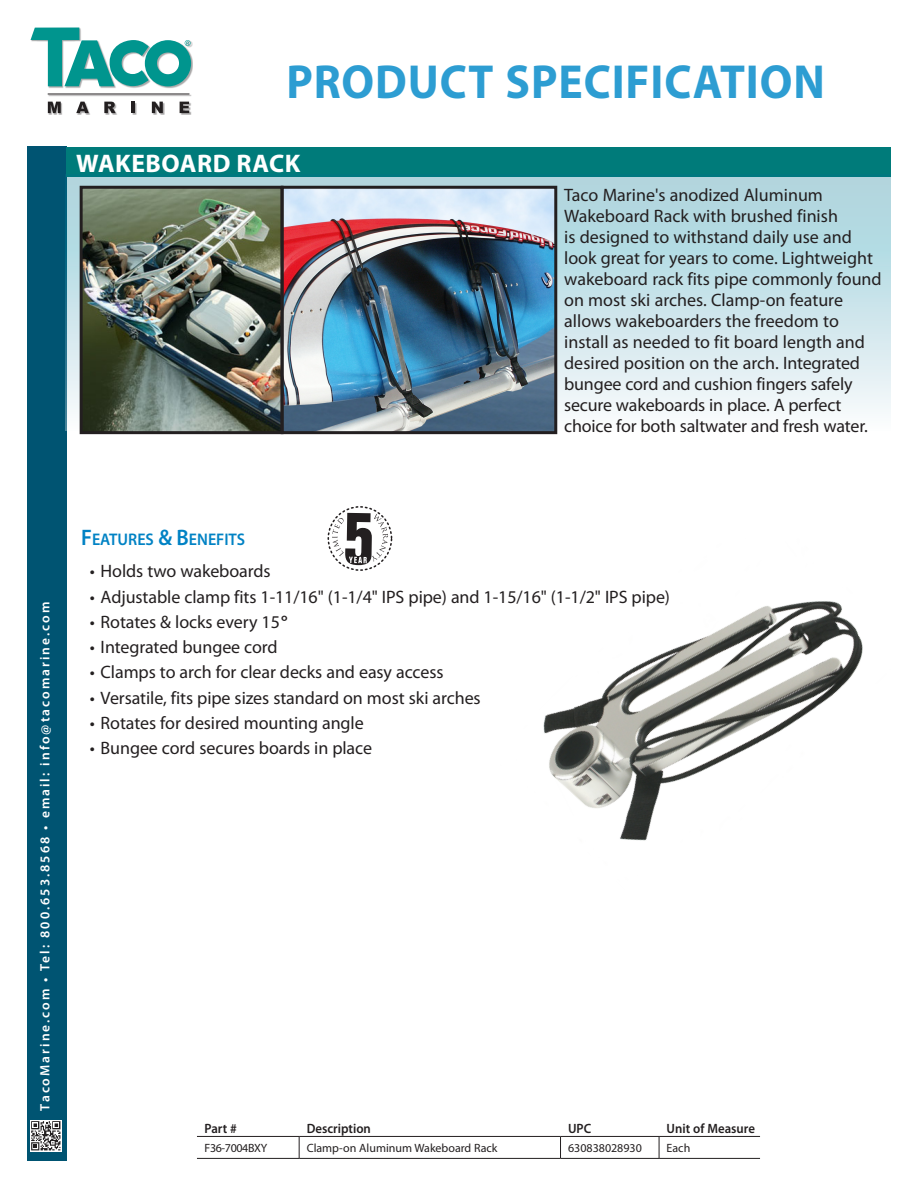
<style>
.page{position:relative;width:918px;height:1188px;background:#fff}
.page>*{position:absolute;margin:0;border:0;box-sizing:border-box;transform-origin:0 0}
.t1{font:700 48px "Myriad Pro";letter-spacing:.02em;color:#2d9dd2;scale:.95 1}
.Section_Header{font:700 25.5px "Myriad Pro";letter-spacing:.02em;color:#fff}
.Copy{font:18px/21px "Myriad Pro";color:#231f20}
.bullet_copy_2{font:18px "Myriad Pro";letter-spacing:-.005em;color:#231f20}
.t2{font:600 16.8px "Myriad Pro";color:#0082c4;scale:.95 1}
.bottom_contact{font:600 13.5px "Myriad Pro";letter-spacing:.15em;color:#fff}
.Table_Head_new{font:600 13.5px "Myriad Pro";color:#231f20;scale:.95 1}
.Table_Cells_new{font:12px "Myriad Pro";color:#231f20}
.Table_Cells_new-2{font:12px "Myriad Pro";letter-spacing:-.03em;color:#231f20}
.s1{font-size:22.5px}
.s2{font-family:"Franklin Gothic";font-weight:500;font-stretch:condensed}
</style>
<div class="page">
<div style="left:27px;top:147px;width:39px;height:1014px;background:#005472"></div>
<div style="left:31px;top:28px;width:162px;height:87px;background:#231f20;opacity:.39"></div>
<hr style="left:48px;top:93px;width:141px;height:1px;background:#231f20">
<svg style="left:48px;top:102px;width:13px;height:11px"></svg>
<svg style="left:76px;top:102px;width:13px;height:11px"></svg>
<svg style="left:104px;top:102px;width:12px;height:11px"></svg>
<hr style="left:131px;top:102px;width:4px;height:11px;background:#231f20">
<svg style="left:152px;top:102px;width:11px;height:11px"></svg>
<svg style="left:180px;top:102px;width:9px;height:11px"></svg>
<svg style="left:31px;top:28px;width:160px;height:58px"></svg>
<div style="left:66px;top:147px;width:825px;height:30px;background:#007b7a"></div>
<svg style="left:66px;top:177px;width:825px;height:253px;background:#cae3e9"></svg>
<svg style="left:30px;top:1120px;width:32px;height:32px"></svg>
<svg style="left:31px;top:1121px;width:29px;height:29px"></svg>
<svg style="left:328px;top:507px;width:64px;height:63px"></svg>
<div style="left:327px;top:506px;width:66px;height:65px;border:2px dashed #231f20;border-radius:50%"></div>
<svg style="left:332px;top:513px;width:56px;height:52px"></svg>
<svg style="left:197px;top:1135px;width:563px;height:23px"></svg>
<hr style="left:197px;top:1158px;width:102px;height:1px;background:#231f20">
<hr style="left:299px;top:1158px;width:262px;height:1px;background:#231f20">
<hr style="left:561px;top:1158px;width:98px;height:1px;background:#231f20">
<hr style="left:659px;top:1158px;width:101px;height:1px;background:#231f20">
<img style="left:84px;top:190px;width:196px;height:240px">
<div style="left:80px;top:186px;width:204px;height:248px;border:3px solid #231f20"></div>
<img style="left:543px;top:601px;width:320px;height:240px">
<img style="left:285px;top:190px;width:268px;height:240px">
<div style="left:281px;top:186px;width:276px;height:248px;border:3px solid #231f20"></div>
<p class="t1" style="left:286px;top:50px;width:568px">PRODUCT SPECIFICATION</p>
<p class="Section_Header" style="left:76px;top:147px;width:226px">WAKEBOARD RACK</p>
<p class="Copy" style="left:564px;top:184px;width:319px">Taco Marine's anodized Aluminum Wakeboard Rack with brushed finish<br>is designed to withstand daily use and look great for years to come. Lightweight wakeboard rack fits pipe commonly found on most ski arches. Clamp-on feature allows wakeboarders the freedom to install as needed to fit board length and desired position on the arch. Integrated bungee cord and cushion fingers safely secure wakeboards in place. A perfect choice for both saltwater and fresh water.</p>
<p class="bottom_contact" style="left:36px;top:1111px;width:510px;rotate:-90deg">TacoMarine.com • Tel: 800.653.8568 • email: info@tacomarine.com</p>
<p class="t2" style="left:81px;top:529px;width:174px"><span class="s1">F</span>EATURES <span class="s1">&amp; B</span>ENEFITS</p>
<p class="bullet_copy_2" style="left:90px;top:560px;width:182px">• Holds two wakeboards</p>
<p class="bullet_copy_2" style="left:90px;top:585px;width:582px">• Adjustable clamp fits 1-11/16" (1-1/4" IPS pipe) and 1-15/16" (1-1/2" IPS pipe)</p>
<p class="bullet_copy_2" style="left:90px;top:611px;width:201px">• Rotates &amp; locks every 15<span class="s2">°</span></p>
<p class="bullet_copy_2" style="left:90px;top:636px;width:189px">• Integrated bungee cord</p>
<p class="bullet_copy_2" style="left:90px;top:661px;width:355px">• Clamps to arch for clear decks and easy access</p>
<p class="bullet_copy_2" style="left:90px;top:687px;width:392px">• Versatile, fits pipe sizes standard on most ski arches</p>
<p class="bullet_copy_2" style="left:90px;top:712px;width:275px">• Rotates for desired mounting angle</p>
<p class="bullet_copy_2" style="left:90px;top:737px;width:284px">• Bungee cord secures boards in place</p>
<p class="Table_Head_new" style="left:205px;top:1120px;width:36px">Part #</p>
<p class="Table_Head_new" style="left:307px;top:1120px;width:69px">Description</p>
<p class="Table_Head_new" style="left:568px;top:1120px;width:26px">UPC</p>
<p class="Table_Head_new" style="left:667px;top:1120px;width:95px">Unit of Measure</p>
<p class="Table_Cells_new-2" style="left:205px;top:1141px;width:64px">F36-7004BXY</p>
<p class="Table_Cells_new" style="left:307px;top:1141px;width:192px">Clamp-on Aluminum Wakeboard Rack</p>
<p class="Table_Cells_new" style="left:568px;top:1141px;width:75px">630838028930</p>
<p class="Table_Cells_new" style="left:667px;top:1141px;width:25px">Each</p>
</div>
